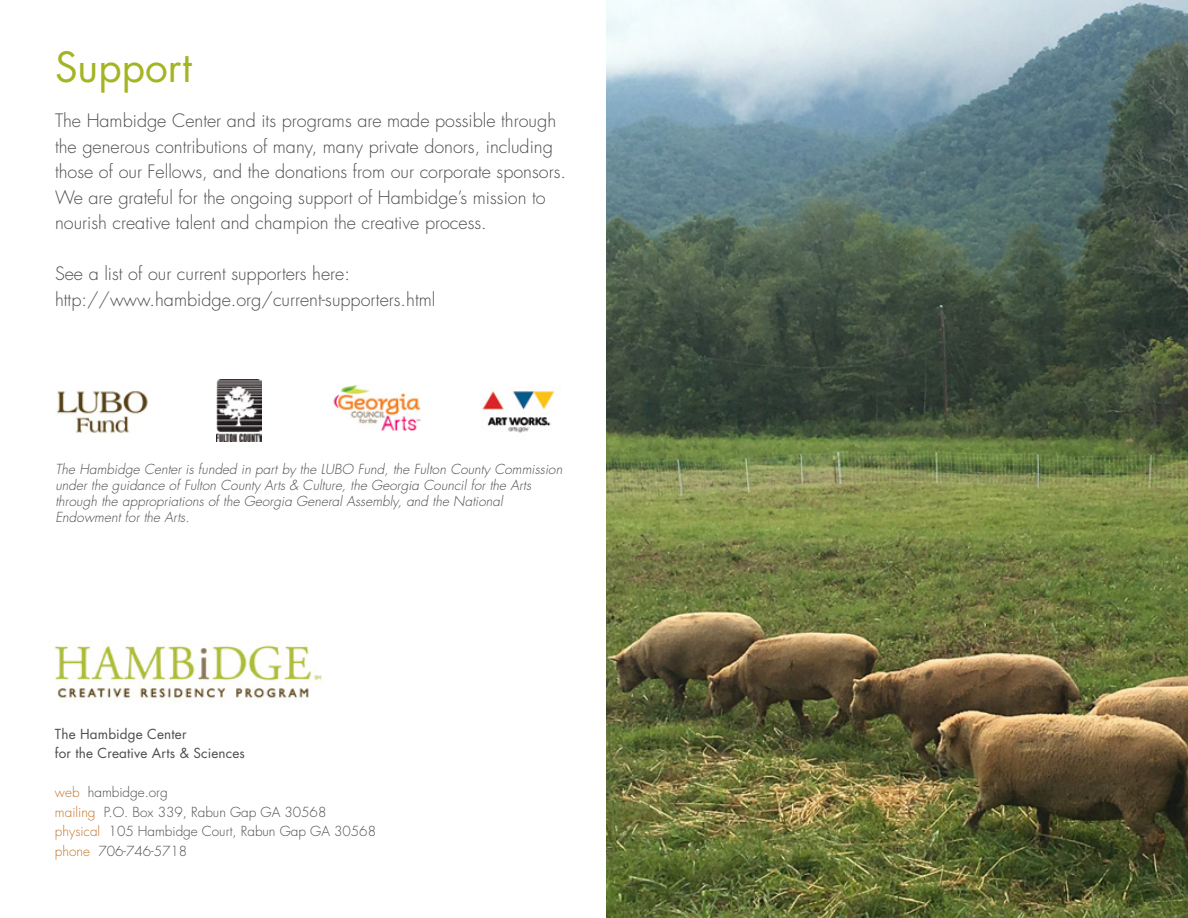
<style>
.page{position:relative;width:1188px;height:918px;background:#fff}
.page>*{position:absolute;margin:0;border:0;box-sizing:border-box;transform-origin:0 0}
.t1{font:40.5px "Futura Std";color:#a4b422}
.t2{font:300 18px/25.5px "Futura Std";color:#4e4c4d}
.t3{font:italic 300 13.5px/16.2px "Futura Std";letter-spacing:.005em;color:#4e4c4d}
.t4{font:300 13.5px/19.5px "Futura Std";color:#4e4c4d}
.t5{font:13.5px/19.5px "Futura Std";letter-spacing:.01em;color:#4e4c4d}
.s1{color:#c27425}
</style>
<div class="page">
<img style="left:54px;top:640px;width:268px;height:62px">
<img style="left:55px;top:390px;width:93px;height:43px">
<img style="left:217px;top:380px;width:45px;height:61px">
<img style="left:333px;top:385px;width:88px;height:45px">
<img style="left:482px;top:387px;width:78px;height:46px">
<img style="left:607px;top:0;width:581px;height:918px">
<h1 class="t1" style="left:55px;top:41px;width:138px">Support</h1>
<p class="t2" style="left:55px;top:108px;width:513px">The Hambidge Center and its programs are made possible through the generous contributions of many, many private donors, including those of our Fellows, and the donations from our corporate sponsors.<br>We are grateful for the ongoing support of Hambidge’s mission to nourish creative talent and champion the creative process.</p>
<p class="t2" style="left:55px;top:261px;width:382px">See a list of our current supporters here: http://www.hambidge.org/current-supporters.html</p>
<p class="t3" style="left:55px;top:461px;width:508px">The Hambidge Center is funded in part by the LUBO Fund, the Fulton County Commission under the guidance of Fulton County Arts &amp; Culture, the Georgia Council for the Arts through the appropriations of the Georgia General Assembly, and the National Endowment for the Arts.</p>
<p class="t5" style="left:55px;top:724px;width:191px">The Hambidge Center<br>for the Creative Arts &amp; Sciences</p>
<p class="t4" style="left:55px;top:783px;width:323px"><span class="s1">web</span> hambidge.org<br><span class="s1">mailing</span> P.O. Box 339, Rabun Gap GA 30568<br><span class="s1">physical</span> 105 Hambidge Court, Rabun Gap GA 30568 <span class="s1">phone</span> 706-746-5718</p>
</div>
